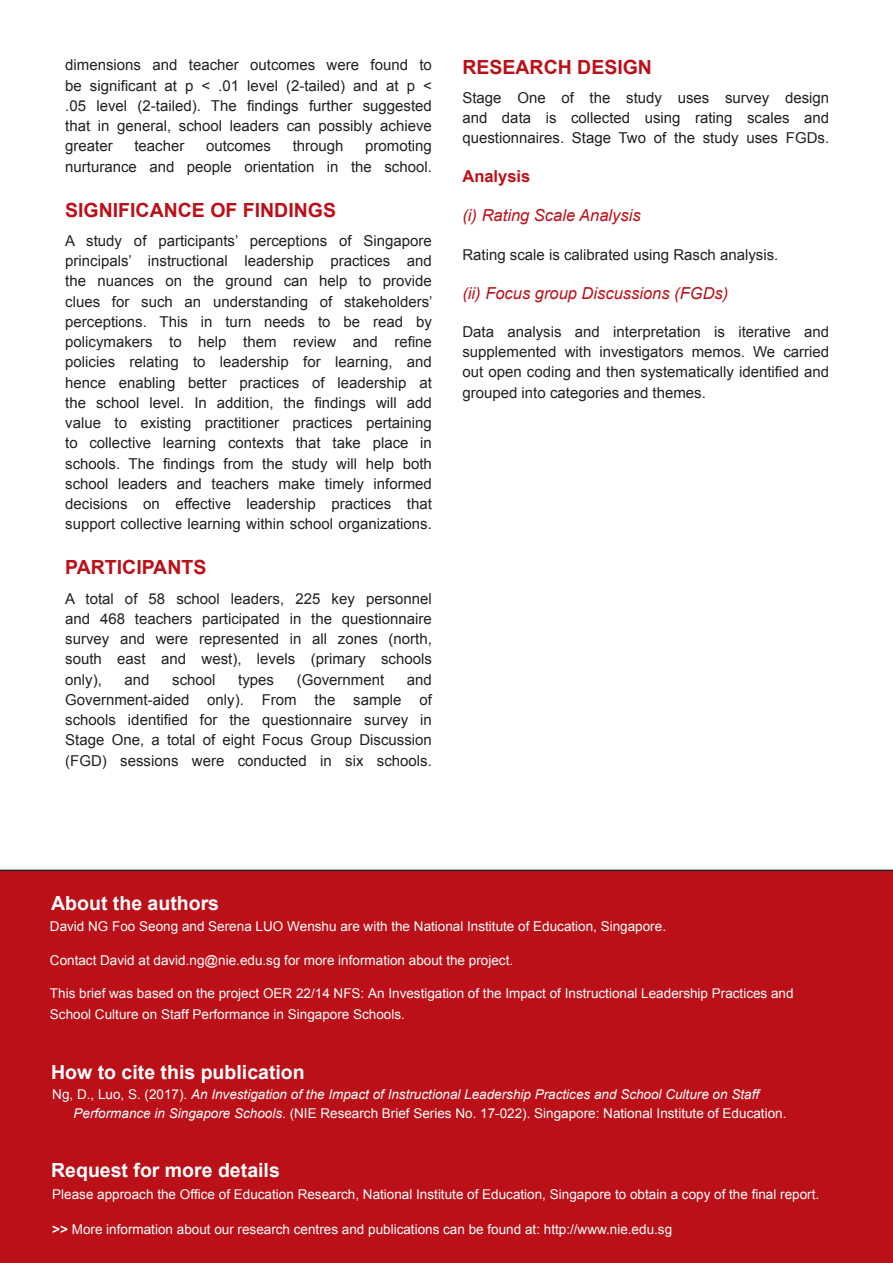
<style>
.page{position:relative;width:893px;height:1263px;background:#fff}
.page>*{position:absolute;margin:0;border:0;box-sizing:border-box;transform-origin:0 0}
.t1{font:700 19.5px "Arial";color:#fff}
.t2{font:700 19.5px "Arial";color:#bb1018}
.t3{font:italic 16.5px "Arial";color:#bb1018}
.t4{font:700 16.5px "Arial";color:#bb1018}
.t5{font:15px/20.2px "Arial";color:#231f20;text-align:justify}
.t6{font:13.5px/21px "Arial";color:#fff}
.t7{font:italic 13.5px/19.5px "Arial";color:#fff}
.s1{font-style:normal}
.s2{font-weight:700}
</style>
<div class="page">
<div style="left:0;top:870px;width:893px;height:393px;background:#bb1018"></div>
<p class="t5" style="left:65px;top:55px;width:368px">dimensions and teacher outcomes were found to be significant at p &lt; .01 level (2-tailed) and at p &lt; .05 level (2-tailed). The findings further suggested that in general, school leaders can possibly achieve greater</p>
<p class="t5" style="left:65px;top:136px;width:368px;text-align:right">promoting<br>nurturance and people orientation in the school.</p>
<h1 class="t2" style="left:65px;top:197px;width:272px">SIGNIFICANCE OF FINDINGS</h1>
<p class="t5" style="left:65px;top:231px;width:369px">A study of participants’ perceptions of Singapore principals’ instructional leadership practices and the nuances on the ground can help to provide clues for such an understanding of stakeholders’ perceptions. This in turn needs to be read by policymakers to help them review and refine policies relating to leadership for learning, and hence enabling better practices of leadership at the school level. In addition, the findings will add value to existing practitioner practices pertaining to collective learning contexts that take place in schools. The findings from the study will help both school leaders and teachers make timely informed decisions on effective leadership practices that support collective learning within school organizations.</p>
<h1 class="t2" style="left:65px;top:555px;width:143px">PARTICIPANTS</h1>
<p class="t5" style="left:65px;top:588px;width:368px">A total of 58 school leaders, 225 key personnel and 468 teachers participated in the questionnaire survey and were represented in all zones (north, south east and west), levels (primary schools only),</p>
<p class="t5" style="left:134px;top:136px;width:52px">teacher</p>
<p class="t5" style="left:206px;top:136px;width:67px">outcomes</p>
<p class="t5" style="left:293px;top:136px;width:52px">through</p>
<p class="t5" style="left:125px;top:669px;width:27px">and</p>
<p class="t5" style="left:172px;top:669px;width:45px">school</p>
<p class="t5" style="left:238px;top:669px;width:37px">types</p>
<p class="t5" style="left:297px;top:669px;width:89px">(Government</p>
<p class="t5" style="left:65px;top:669px;width:368px;text-indent:342px">and Government-aided only). From the sample of schools identified for the questionnaire survey in Stage One, a total of eight Focus Group Discussion (FGD) sessions were conducted in six schools.</p>
<h1 class="t2" style="left:462px;top:54px;width:191px">RESEARCH DESIGN</h1>
<p class="t5" style="left:462px;top:88px;width:368px">Stage One of the study uses survey design and data is collected using rating scales and questionnaires. Stage Two of the study uses FGDs.</p>
<p class="t4" style="left:462px;top:166px;width:69px">Analysis</p>
<p class="t3" style="left:462px;top:205px;width:180px">(i) Rating Scale Analysis</p>
<p class="t5" style="left:462px;top:244px;width:317px">Rating scale is calibrated using Rasch analysis.</p>
<p class="t3" style="left:462px;top:282px;width:267px">(ii) Focus group Discussions (FGDs)</p>
<p class="t5" style="left:462px;top:322px;width:368px">Data analysis and interpretation is iterative and supplemented with investigators memos. We carried out open coding and then systematically identified and grouped into categories and themes.</p>
<h1 class="t1" style="left:51px;top:891px;width:169px">About the authors</h1>
<p class="t6" style="left:50px;top:916px;width:618px">David NG Foo Seong and Serena LUO Wenshu are with the National Institute of Education, Singapore.</p>
<p class="t6" style="left:50px;top:949px;width:465px">Contact David at david.ng@nie.edu.sg for more information about the project.</p>
<p class="t6" style="left:50px;top:983px;width:745px">This brief was based on the project OER 22/14 NFS: An Investigation of the Impact of Instructional Leadership Practices and<br>School Culture on Staff Performance in Singapore Schools.</p>
<h1 class="t1" style="left:51px;top:1059px;width:255px">How to cite this publication</h1>
<p class="t7" style="left:74px;top:1085px;width:714px;text-indent:-21px"><span class="s1">Ng, D., Luo, S. (2017).</span> An Investigation of the Impact of Instructional Leadership Practices and School Culture on Staff<br>Performance in Singapore Schools<span class="s1">. (NIE Research Brief Series No. 17-022). Singapore: National Institute of Education.</span></p>
<h1 class="t1" style="left:51px;top:1157px;width:230px">Request for more details</h1>
<p class="t6" style="left:52px;top:1184px;width:768px">Please approach the Office of Education Research, National Institute of Education, Singapore to obtain a copy of the final report.</p>
<p class="t6" style="left:52px;top:1219px;width:621px"><span class="s2">&gt;&gt;</span> More information about our research centres and publications can be found at: http://www.nie.edu.sg</p>
</div>
